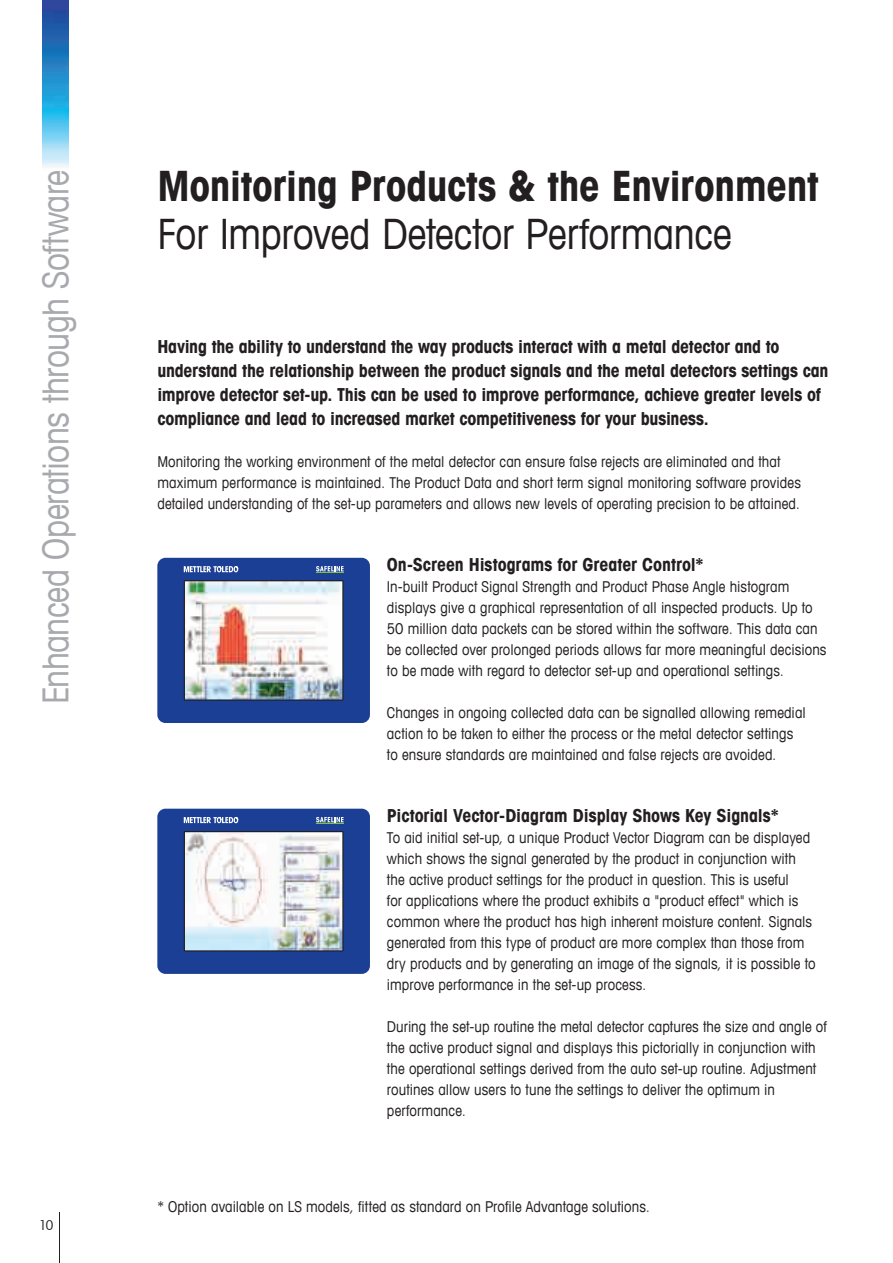
<style>
.page{position:relative;width:893px;height:1263px;background:#fff}
.page>*{position:absolute;margin:0;border:0;box-sizing:border-box;transform-origin:0 0}
.t1{font:700 condensed 42px "Avant Garde Com";letter-spacing:-.01em;color:#231f20}
.t2{font:condensed 42px "Avant Garde Com";letter-spacing:-.005em;color:#231f20}
.t3{font:condensed 36px "Avant Garde Com";letter-spacing:-.015em;color:#a8a9ad}
.t4{font:700 condensed 18px/24px "Avant Garde Com";letter-spacing:-.01em;color:#231f20}
.t5{font:condensed 15px/21px "Avant Garde Com";letter-spacing:.005em;color:#231f20}
.t6{font:condensed 13.5px "Avant Garde";color:#231f20}
</style>
<div class="page">
<hr style="left:59px;top:1212px;width:1px;height:51px;background:#231f20">
<img style="left:43px;top:0;width:25px;height:167px">
<img style="left:157px;top:558px;width:213px;height:165px">
<svg style="left:157px;top:809px;width:213px;height:165px"></svg>
<h2 class="t3" style="left:33px;top:704px;width:536px;rotate:-90deg">Enhanced Operations through Software</h2>
<h1 class="t1" style="left:157px;top:158px;width:663px">Monitoring Products &amp; the Environment</h1>
<h1 class="t2" style="left:157px;top:207px;width:576px">For Improved Detector Performance</h1>
<p class="t4" style="left:157px;top:334px;width:673px">Having the ability to understand the way products interact with a metal detector and to understand the relationship between the product signals and the metal detectors settings can improve detector set-up. This can be used to improve performance, achieve greater levels of compliance and lead to increased market competitiveness for your business.</p>
<p class="t5" style="left:157px;top:451px;width:645px">Monitoring the working environment of the metal detector can ensure false rejects are eliminated and that maximum performance is maintained. The Product Data and short term signal monitoring software provides detailed understanding of the set-up parameters and allows new levels of operating precision to be attained.</p>
<p class="t4" style="left:387px;top:552px;width:318px">On-Screen Histograms for Greater Control*</p>
<p class="t5" style="left:387px;top:576px;width:441px">In-built Product Signal Strength and Product Phase Angle histogram displays give a graphical representation of all inspected products. Up to 50 million data packets can be stored within the software. This data can be collected over prolonged periods allows far more meaningful decisions to be made with regard to detector set-up and operational settings.</p>
<p class="t5" style="left:387px;top:702px;width:420px">Changes in ongoing collected data can be signalled allowing remedial action to be taken to either the process or the metal detector settings to ensure standards are maintained and false rejects are avoided.</p>
<p class="t4" style="left:387px;top:803px;width:393px">Pictorial Vector-Diagram Display Shows Key Signals*</p>
<p class="t5" style="left:387px;top:826px;width:430px">To aid initial set-up, a unique Product Vector Diagram can be displayed which shows the signal generated by the product in conjunction with the active product settings for the product in question. This is useful<br>for applications where the product exhibits a "product effect" which is common where the product has high inherent moisture content. Signals generated from this type of product are more complex than those from dry products and by generating an image of the signals, it is possible to improve performance in the set-up process.</p>
<p class="t5" style="left:387px;top:1015px;width:441px">During the set-up routine the metal detector captures the size and angle of the active product signal and displays this pictorially in conjunction with the operational settings derived from the auto set-up routine. Adjustment routines allow users to tune the settings to deliver the optimum in performance.</p>
<p class="t6" style="left:39px;top:1217px;width:16px">10</p>
<p class="t5" style="left:157px;top:1196px;width:494px">* Option available on LS models, fitted as standard on Profile Advantage solutions.</p>
</div>
